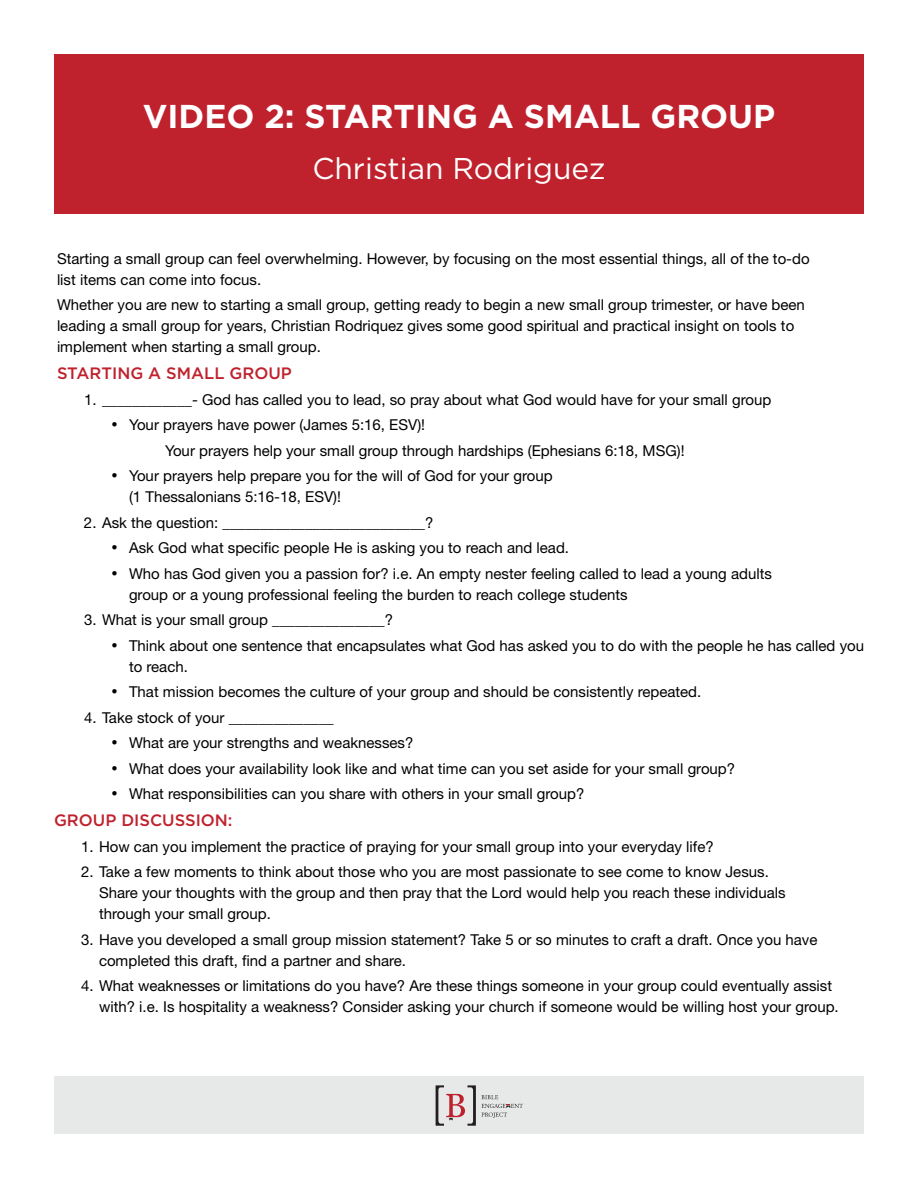
<style>
.page{position:relative;width:918px;height:1188px;background:#fff}
.page>*{position:absolute;margin:0;border:0;box-sizing:border-box;transform-origin:0 0}
.t1{font:700 33px "Gotham";color:#fff}
.t2{font:30px "Gotham";color:#fff}
.t3{font:500 16.5px "Gotham";color:#bf212d}
.t4{font:15px/21px "Helvetica Neue LT Std";color:#000}
</style>
<div class="page">
<div style="left:54px;top:54px;width:810px;height:160px;background:#bf212d"></div>
<div style="left:54px;top:1076px;width:810px;height:58px;background:#e7e8e8"></div>
<svg style="left:436px;top:1085px;width:87px;height:41px"></svg>
<h1 class="t1" style="left:143px;top:97px;width:634px">VIDEO 2: STARTING A SMALL GROUP</h1>
<h2 class="t2" style="left:312px;top:149px;width:295px">Christian Rodriguez</h2>
<p class="t4" style="left:57px;top:248px;width:754px">Starting a small group can feel overwhelming. However, by focusing on the most essential things, all of the to-do list items can come into focus.</p>
<p class="t4" style="left:57px;top:294px;width:749px">Whether you are new to starting a small group, getting ready to begin a new small group trimester, or have been leading a small group for years, Christian Rodriquez gives some good spiritual and practical insight on tools to implement when starting a small group.</p>
<p class="t3" style="left:57px;top:363px;width:236px">STARTING A SMALL GROUP</p>
<p class="t4" style="left:84px;top:389px;width:689px">1. ____________- God has called you to lead, so pray about what God would have for your small group</p>
<p class="t4" style="left:165px;top:412px;width:521px;line-height:25.5px;text-indent:-54px">• Your prayers have power (James 5:16, ESV)!<br>Your prayers help your small group through hardships (Ephesians 6:18, MSG)!</p>
<p class="t4" style="left:129px;top:465px;width:425px;text-indent:-18px">• Your prayers help prepare you for the will of God for your group (1 Thessalonians 5:16-18, ESV)!</p>
<p class="t4" style="left:84px;top:512px;width:351px">2. Ask the question: ___________________________?</p>
<p class="t4" style="left:111px;top:537px;width:460px">• Ask God what specific people He is asking you to reach and lead.</p>
<p class="t4" style="left:129px;top:563px;width:644px;text-indent:-18px">• Who has God given you a passion for? i.e. An empty nester feeling called to lead a young adults group or a young professional feeling the burden to reach college students</p>
<p class="t4" style="left:84px;top:609px;width:311px">3. What is your small group _______________?</p>
<p class="t4" style="left:129px;top:635px;width:737px;text-indent:-18px">• Think about one sentence that encapsulates what God has asked you to do with the people he has called you to reach.</p>
<p class="t4" style="left:111px;top:681px;width:592px">• That mission becomes the culture of your group and should be consistently repeated.</p>
<p class="t4" style="left:84px;top:707px;width:251px">4. Take stock of your ______________</p>
<p class="t4" style="left:111px;top:732px;width:304px">• What are your strengths and weaknesses?</p>
<p class="t4" style="left:111px;top:758px;width:626px">• What does your availability look like and what time can you set aside for your small group?</p>
<p class="t4" style="left:111px;top:783px;width:475px">• What responsibilities can you share with others in your small group?</p>
<p class="t3" style="left:54px;top:810px;width:180px">GROUP DISCUSSION:</p>
<p class="t4" style="left:81px;top:836px;width:634px">1. How can you implement the practice of praying for your small group into your everyday life?</p>
<p class="t4" style="left:99px;top:861px;width:688px;text-indent:-18px">2. Take a few moments to think about those who you are most passionate to see come to know Jesus.<br>Share your thoughts with the group and then pray that the Lord would help you reach these individuals through your small group.</p>
<p class="t4" style="left:99px;top:929px;width:720px;text-indent:-18px">3. Have you developed a small group mission statement? Take 5 or so minutes to craft a draft. Once you have completed this draft, find a partner and share.</p>
<p class="t4" style="left:99px;top:975px;width:741px;text-indent:-18px">4. What weaknesses or limitations do you have? Are these things someone in your group could eventually assist with? i.e. Is hospitality a weakness? Consider asking your church if someone would be willing host your group.</p>
</div>
